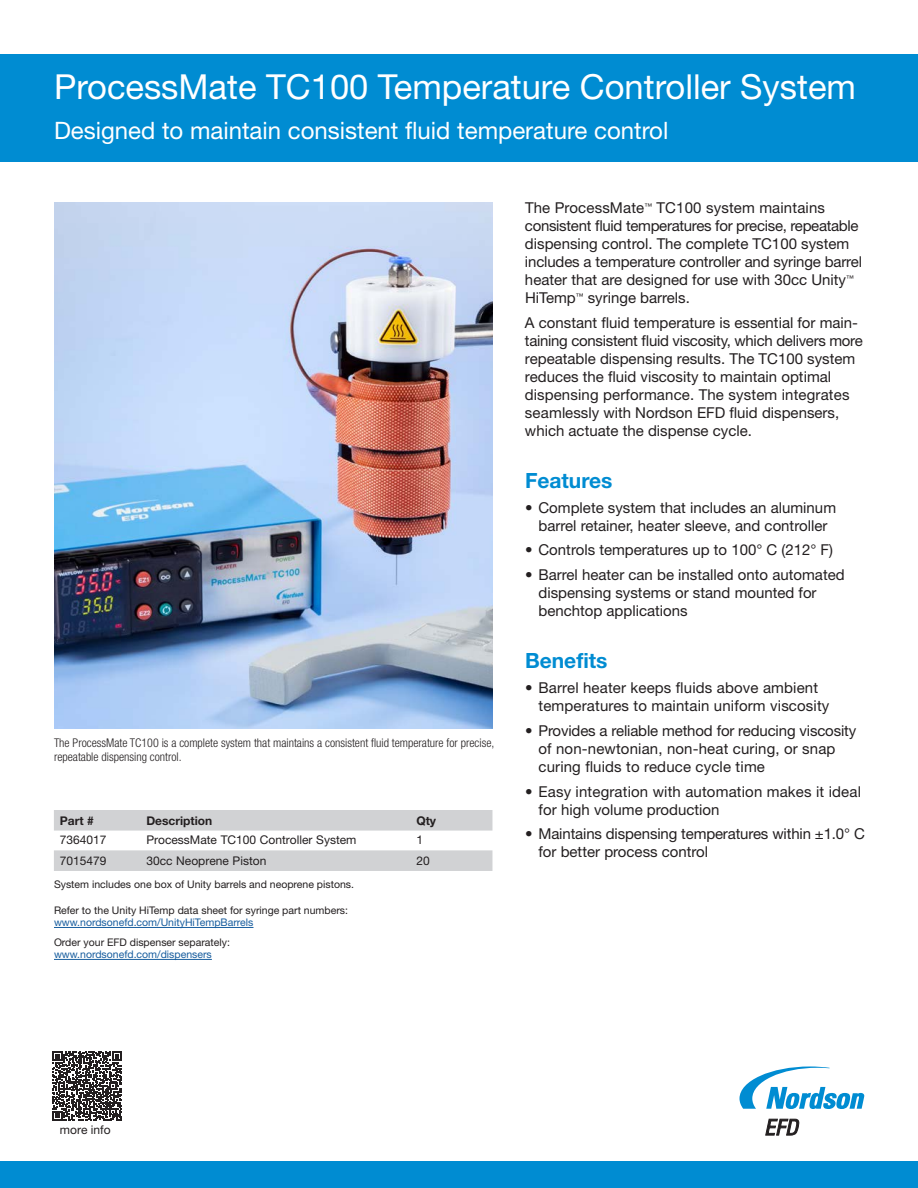
<style>
.page{position:relative;width:918px;height:1188px;background:#fff}
.page>*{position:absolute;margin:0;border:0;box-sizing:border-box;transform-origin:0 0}
.EFD-DataSheet-MainTi{font:34.5px "Helvetica Neue LT Std";color:#fff}
.EFD-DataSheet-Subtit{font:24px "Helvetica Neue LT Std";color:#fff}
.EFD-Head-Lev1-DataSh{font:700 21px "Helvetica Neue LT Std";color:#008cd2}
.EFD-BodyText-10{font:15px/18px "Helvetica Neue LT Std";color:#231f20}
.EFD-Caption-DataShee{font:300 condensed 12px/14.4px "Helvetica Neue LT Std";color:#231f20}
.EFD-DataSheet-TableT{font:12px "Helvetica Neue LT Std";color:#231f20}
.EFD-DataSheet-TableT-2{font:700 12px "Helvetica Neue LT Std";color:#231f20}
.EFD-DataSheet-BodyTe{font:12px "Helvetica Neue LT Std";color:#231f20}
.EFD-Caption-DataShee-2{font:10.5px/12.6px "Helvetica Neue LT Std";color:#231f20}
.s1{color:#175d9e}
</style>
<div class="page">
<div style="left:0;top:54px;width:918px;height:108px;background:#008cd2"></div>
<div style="left:0;top:1161px;width:918px;height:27px;background:#008cd2"></div>
<img style="left:54px;top:202px;width:438px;height:527px">
<hr style="left:54px;top:927px;width:199px;height:1px;background:#175d9e">
<hr style="left:54px;top:959px;width:158px;height:1px;background:#175d9e">
<svg style="left:52px;top:1051px;width:70px;height:70px"></svg>
<svg style="left:765px;top:1119px;width:34px;height:16px"></svg>
<svg style="left:740px;top:1067px;width:124px;height:42px"></svg>
<svg style="left:54px;top:810px;width:438px;height:61px"></svg>
<p class="EFD-DataSheet-MainTi" style="left:54px;top:66px;width:803px">ProcessMate TC100 Temperature Controller System</p>
<p class="EFD-DataSheet-Subtit" style="left:54px;top:116px;width:616px">Designed to maintain consistent fluid temperature control</p>
<p class="EFD-Caption-DataShee" style="left:54px;top:735px;width:442px">The ProcessMate TC100 is a complete system that maintains a consistent fluid temperature for precise, repeatable dispensing control.</p>
<p class="EFD-DataSheet-TableT-2" style="left:60px;top:813px;width:35px">Part #</p>
<p class="EFD-DataSheet-TableT-2" style="left:146px;top:813px;width:67px">Description</p>
<p class="EFD-DataSheet-TableT-2" style="left:416px;top:813px;width:21px">Qty</p>
<p class="EFD-DataSheet-TableT" style="left:60px;top:833px;width:48px">7364017</p>
<p class="EFD-DataSheet-TableT" style="left:146px;top:833px;width:212px">ProcessMate TC100 Controller System</p>
<p class="EFD-DataSheet-TableT" style="left:416px;top:833px;width:8px">1</p>
<p class="EFD-DataSheet-TableT" style="left:60px;top:854px;width:48px">7015479</p>
<p class="EFD-DataSheet-TableT" style="left:146px;top:854px;width:122px">30cc Neoprene Piston</p>
<p class="EFD-DataSheet-TableT" style="left:416px;top:854px;width:15px">20</p>
<p class="EFD-Caption-DataShee-2" style="left:54px;top:878px;width:302px">System includes one box of Unity barrels and neoprene pistons.</p>
<p class="EFD-Caption-DataShee-2" style="left:54px;top:904px;width:296px">Refer to the Unity HiTemp data sheet for syringe part numbers: <span class="s1">www.nordsonefd.com/UnityHiTempBarrels</span></p>
<p class="EFD-Caption-DataShee-2" style="left:54px;top:936px;width:178px">Order your EFD dispenser separately: <span class="s1">www.nordsonefd.com/dispensers</span></p>
<p class="EFD-BodyText-10" style="left:525px;top:198px;width:339px">The ProcessMate<sup>™</sup> TC100 system maintains consistent fluid temperatures for precise, repeatable dispensing control. The complete TC100 system includes a temperature controller and syringe barrel heater that are designed for use with 30cc Unity<sup>™ </sup>HiTemp<sup>™</sup> syringe barrels.</p>
<p class="EFD-BodyText-10" style="left:525px;top:313px;width:339px">A constant fluid temperature is essential for main&shy;taining consistent fluid viscosity, which delivers more repeatable dispensing results. The TC100 system reduces the fluid viscosity to maintain optimal dispensing performance. The system integrates seamlessly with Nordson EFD fluid dispensers, which actuate the dispense cycle.</p>
<p class="EFD-Head-Lev1-DataSh" style="left:525px;top:467px;width:89px">Features</p>
<p class="EFD-BodyText-10" style="left:525px;top:498px;width:313px;text-align:center">• Complete system that includes an aluminum barrel retainer, heater sleeve, and controller</p>
<p class="EFD-BodyText-10" style="left:525px;top:541px;width:310px">• Controls temperatures up to 100° C (212° F)</p>
<p class="EFD-BodyText-10" style="left:538px;top:566px;width:308px;text-indent:-14px">• Barrel heater can be installed onto automated dispensing systems or stand mounted for benchtop applications</p>
<p class="EFD-Head-Lev1-DataSh" style="left:525px;top:648px;width:84px">Benefits</p>
<p class="EFD-BodyText-10" style="left:538px;top:679px;width:292px;text-indent:-14px">• Barrel heater keeps fluids above ambient temperatures to maintain uniform viscosity</p>
<p class="EFD-BodyText-10" style="left:538px;top:721px;width:319px;text-indent:-14px">• Provides a reliable method for reducing viscosity of non-newtonian, non-heat curing, or snap curing fluids to reduce cycle time</p>
<p class="EFD-BodyText-10" style="left:538px;top:782px;width:324px;text-indent:-14px">• Easy integration with automation makes it ideal for high volume production</p>
<p class="EFD-BodyText-10" style="left:538px;top:825px;width:328px;text-indent:-14px">• Maintains dispensing temperatures within ±1.0° C for better process control</p>
<p class="EFD-DataSheet-BodyTe" style="left:60px;top:1123px;width:52px">more info</p>
</div>
